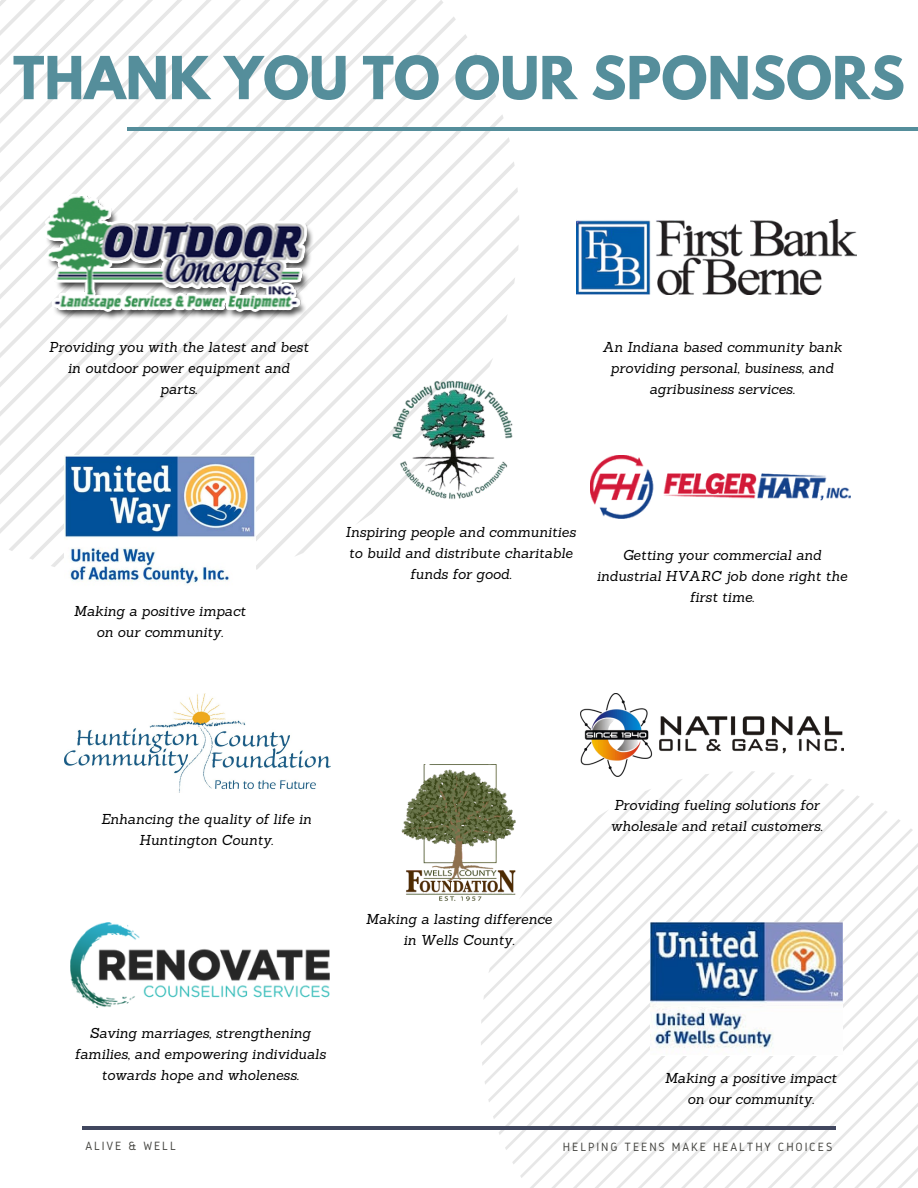
<style>
.page{position:relative;width:918px;height:1188px;background:#fff}
.page>*{position:absolute;margin:0;border:0;box-sizing:border-box;transform-origin:0 0}
.t1{font:700 52.5px "League Spartan";color:#558e9b}
.t2{font:italic 13.95px/21.1px "Sanchez";color:#000;text-align:center}
.t3{font:12.45px "Gidole";letter-spacing:.15em;color:#444440}
</style>
<div class="page">
<svg style="left:0;top:0;width:443px;height:16px"></svg>
<svg style="left:0;top:16px;width:456px;height:18px"></svg>
<svg style="left:0;top:34px;width:467px;height:19px"></svg>
<svg style="left:0;top:53px;width:478px;height:480px"></svg>
<svg style="left:9px;top:72px;width:479px;height:479px"></svg>
<svg style="left:29px;top:93px;width:467px;height:467px"></svg>
<svg style="left:51px;top:114px;width:453px;height:453px"></svg>
<svg style="left:74px;top:137px;width:436px;height:319px"></svg>
<svg style="left:98px;top:161px;width:417px;height:295px"></svg>
<svg style="left:124px;top:187px;width:394px;height:269px"></svg>
<svg style="left:151px;top:215px;width:368px;height:241px"></svg>
<svg style="left:181px;top:245px;width:338px;height:211px"></svg>
<svg style="left:214px;top:277px;width:301px;height:179px"></svg>
<svg style="left:250px;top:314px;width:258px;height:256px"></svg>
<svg style="left:294px;top:358px;width:199px;height:199px"></svg>
<svg style="left:505px;top:795px;width:355px;height:355px"></svg>
<svg style="left:512px;top:803px;width:362px;height:361px"></svg>
<svg style="left:520px;top:811px;width:367px;height:367px"></svg>
<svg style="left:529px;top:819px;width:371px;height:369px"></svg>
<svg style="left:538px;top:828px;width:375px;height:360px"></svg>
<svg style="left:548px;top:838px;width:370px;height:350px"></svg>
<svg style="left:558px;top:849px;width:360px;height:339px"></svg>
<svg style="left:569px;top:860px;width:349px;height:328px"></svg>
<svg style="left:581px;top:872px;width:337px;height:316px"></svg>
<svg style="left:593px;top:884px;width:325px;height:304px"></svg>
<svg style="left:607px;top:897px;width:311px;height:291px"></svg>
<svg style="left:620px;top:911px;width:298px;height:277px"></svg>
<svg style="left:635px;top:925px;width:283px;height:263px"></svg>
<svg style="left:650px;top:940px;width:268px;height:248px"></svg>
<svg style="left:666px;top:956px;width:252px;height:232px"></svg>
<svg style="left:683px;top:973px;width:235px;height:215px"></svg>
<svg style="left:701px;top:991px;width:217px;height:197px"></svg>
<hr style="left:82px;top:1126px;width:754px;height:3px;background:#41475f">
<img style="left:388px;top:375px;width:131px;height:133px">
<img style="left:40px;top:193px;width:280px;height:129px">
<img style="left:576px;top:219px;width:280px;height:76px">
<img style="left:580px;top:693px;width:264px;height:84px">
<img style="left:591px;top:456px;width:260px;height:63px">
<img style="left:70px;top:923px;width:260px;height:84px">
<img style="left:64px;top:456px;width:191px;height:128px">
<img style="left:402px;top:764px;width:114px;height:138px">
<img style="left:651px;top:923px;width:191px;height:133px">
<hr style="left:127px;top:127px;width:791px;height:3px;background:#558e9b">
<img style="left:64px;top:693px;width:267px;height:99px">
<p class="t1" style="left:13px;top:52px;width:893px">THANK YOU TO OUR SPONSORS</p>
<p class="t2" style="left:49px;top:336px;width:261px">Providing you with the latest and best in outdoor power equipment and parts.</p>
<p class="t2" style="left:602px;top:336px;width:241px">An Indiana based community bank providing personal, business, and agribusiness services.</p>
<p class="t2" style="left:74px;top:600px;width:174px">Making a positive impact on our community.</p>
<p class="t2" style="left:346px;top:521px;width:232px">Inspiring people and communities to build and distribute charitable funds for good.</p>
<p class="t2" style="left:597px;top:544px;width:252px">Getting your commercial and industrial HVARC job done right the first time.</p>
<p class="t2" style="left:101px;top:808px;width:212px">Enhancing the quality of life in<br>Huntington County.</p>
<p class="t2" style="left:75px;top:1022px;width:253px">Saving marriages, strengthening families, and empowering individuals towards hope and wholeness.</p>
<p class="t2" style="left:366px;top:908px;width:188px">Making a lasting difference in Wells County.</p>
<p class="t2" style="left:611px;top:794px;width:213px;text-align:left">Providing fueling solutions for wholesale and retail customers.</p>
<p class="t2" style="left:665px;top:1067px;width:174px">Making a positive impact on our community.</p>
<p class="t3" style="left:85px;top:1139px;width:92px">ALIVE &amp; WELL</p>
<p class="t3" style="left:563px;top:1140px;width:271px">HELPING TEENS MAKE HEALTHY CHOICES</p>
</div>
